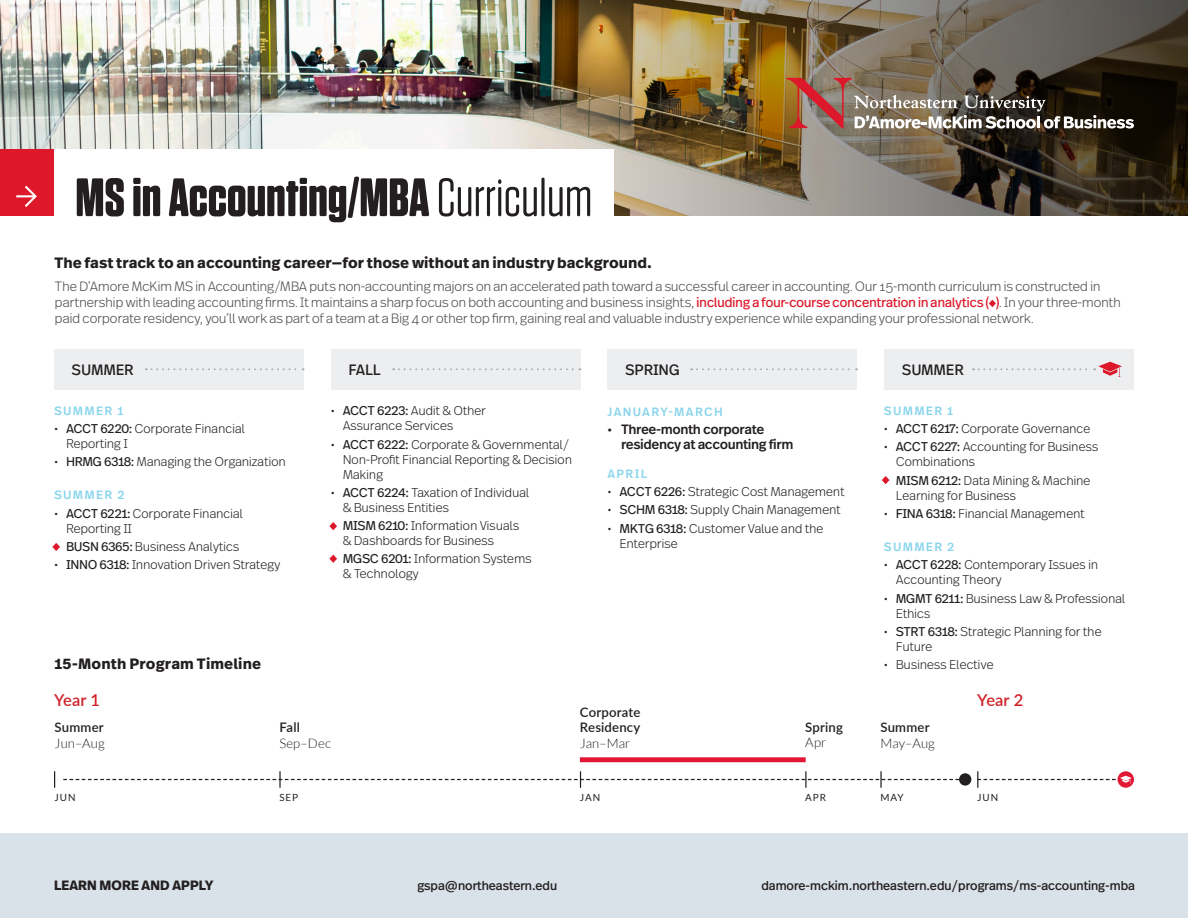
<style>
.page{position:relative;width:1188px;height:918px;background:#fff}
.page>*{position:absolute;margin:0;border:0;box-sizing:border-box;transform-origin:0 0}
.t1{font:700 54px "Tungsten Rounded";color:#231f20}
.t2{font:600 16.5px "Lato";letter-spacing:.005em;color:#d0232a}
.t3{font:700 15px "Real Text Pro";color:#231f20}
.t4{font:15px "Real Text Pro";letter-spacing:-.015em;color:#231f20}
.t5{font:300 13.5px/16.2px "Real Text Pro";letter-spacing:-.04em;color:#4c4c4c}
.t6{font:500 13.5px/15px "Real Text Pro";letter-spacing:-.03em;color:#231f20}
.header_black{font:700 13.5px "Real Head Pro";letter-spacing:.01em;color:#231f20}
.t7{font:600 13.2px/14.9px "Lato";letter-spacing:.015em;color:#231f20}
.t8{font:300 13.2px "Lato";letter-spacing:.005em;color:#231f20}
.t9{font:300 12.75px/15px "Real Text Pro";letter-spacing:-.03em;color:#231f20}
.body{font:12.75px "Real Head Pro";color:#231f20}
.t10{font:500 12px "Real Text Pro";letter-spacing:.11em;color:#88d5ed}
.t11{font:9.9px "Lato";letter-spacing:.095em;color:#231f20}
.s1{font-weight:400}
.s2{font-weight:400;color:#dc182a}
</style>
<div class="page">
<div style="left:0;top:834px;width:1188px;height:84px;background:#d9e1e9"></div>
<img style="left:0;top:0;width:446px;height:150px">
<img style="left:446px;top:0;width:742px;height:216px">
<div style="left:54px;top:150px;width:559px;height:69px;background:#fff"></div>
<div style="left:0;top:150px;width:54px;height:66px;background:#dc182a"></div>
<svg style="left:16px;top:186px;width:21px;height:21px"></svg>
<svg style="left:786px;top:78px;width:348px;height:51px;background:#715d52"></svg>
<div style="left:54px;top:349px;width:250px;height:40px;background:#edeef0"></div>
<div style="left:331px;top:349px;width:249px;height:40px;background:#edeef0"></div>
<div style="left:608px;top:349px;width:249px;height:40px;background:#edeef0"></div>
<div style="left:884px;top:349px;width:250px;height:40px;background:#edeef0"></div>
<svg style="left:52px;top:543px;width:8px;height:8px"></svg>
<svg style="left:329px;top:522px;width:8px;height:8px"></svg>
<svg style="left:329px;top:555px;width:8px;height:8px"></svg>
<svg style="left:882px;top:476px;width:8px;height:8px"></svg>
<svg style="left:146px;top:368px;width:158px;height:2px"></svg>
<svg style="left:393px;top:368px;width:187px;height:2px"></svg>
<svg style="left:691px;top:368px;width:166px;height:2px"></svg>
<svg style="left:973px;top:362px;width:149px;height:15px"></svg>
<svg style="left:63px;top:771px;width:900px;height:17px"></svg>
<svg style="left:54px;top:771px;width:1px;height:17px"></svg>
<div style="left:580px;top:757px;width:226px;height:5px;background:#e21736"></div>
<div style="left:959px;top:773px;width:12px;height:13px;background:#231f20;border-radius:50%"></div>
<svg style="left:977px;top:771px;width:157px;height:17px"></svg>
<p class="t1" style="left:75px;top:168px;width:518px">MS in Accounting/MBA <span class="s1">Curriculum</span></p>
<p class="t3" style="left:55px;top:251px;width:599px">The fast track to an accounting career—for those without an industry background.</p>
<p class="t5" style="left:55px;top:277px;width:1068px">The D’Amore McKim MS in Accounting/MBA puts non-accounting majors on an accelerated path toward a successful career in accounting. Our 15-month curriculum is constructed in partnership with leading accounting firms. It maintains a sharp focus on both accounting and business insights, <span class="s2">including a four-course concentration in analytics (◆)</span>. In your three-month paid corporate residency, you’ll work as part of a team at a Big 4 or other top firm, gaining real and valuable industry experience while expanding your professional network.</p>
<p class="t4" style="left:72px;top:360px;width:64px">SUMMER</p>
<p class="t4" style="left:348px;top:360px;width:34px">FALL</p>
<p class="t4" style="left:625px;top:360px;width:56px">SPRING</p>
<p class="t4" style="left:902px;top:360px;width:64px">SUMMER</p>
<p class="t10" style="left:54px;top:402px;width:71px">SUMMER 1</p>
<p class="t9" style="left:66px;top:420px;width:181px;text-indent:-12px">• <span class="s1">ACCT 6220:</span> Corporate Financial<br>Reporting I</p>
<p class="t9" style="left:54px;top:454px;width:234px">• <span class="s1">HRMG 6318:</span> Managing the Organization</p>
<p class="t10" style="left:54px;top:487px;width:72px">SUMMER 2</p>
<p class="t9" style="left:66px;top:505px;width:179px;text-indent:-12px">• <span class="s1">ACCT 6221:</span> Corporate Financial<br>Reporting II</p>
<p class="t9" style="left:54px;top:538px;width:187px">• <span class="s1">BUSN 6365:</span> Business Analytics</p>
<p class="t9" style="left:54px;top:557px;width:228px">• <span class="s1">INNO 6318:</span> Innovation Driven Strategy</p>
<p class="t9" style="left:343px;top:403px;width:145px;text-indent:-12px">• <span class="s1">ACCT 6223:</span> Audit &amp; Other<br>Assurance Services</p>
<p class="t9" style="left:343px;top:436px;width:231px;text-indent:-12px">• <span class="s1">ACCT 6222:</span> Corporate &amp; Governmental/<br>Non-Profit Financial Reporting &amp; Decision<br>Making</p>
<p class="t9" style="left:343px;top:484px;width:188px;text-indent:-12px">• <span class="s1">ACCT 6224:</span> Taxation of Individual &amp; Business Entities</p>
<p class="t9" style="left:343px;top:517px;width:178px;text-indent:-12px">• <span class="s1">MISM 6210:</span> Information Visuals &amp; Dashboards for Business</p>
<p class="t9" style="left:343px;top:551px;width:191px;text-indent:-12px">• <span class="s1">MGSC 6201:</span> Information Systems &amp; Technology</p>
<p class="t10" style="left:884px;top:402px;width:71px">SUMMER 1</p>
<p class="t9" style="left:884px;top:421px;width:208px">• <span class="s1">ACCT 6217:</span> Corporate Governance</p>
<p class="t9" style="left:896px;top:439px;width:204px;text-indent:-12px">• <span class="s1">ACCT 6227:</span> Accounting for Business<br>Combinations</p>
<p class="t9" style="left:896px;top:472px;width:196px;text-indent:-12px">• <span class="s1">MISM 6212:</span> Data Mining &amp; Machine<br>Learning for Business</p>
<p class="t9" style="left:884px;top:505px;width:203px">• <span class="s1">FINA 6318:</span> Financial Management</p>
<p class="t10" style="left:884px;top:539px;width:72px">SUMMER 2</p>
<p class="t9" style="left:896px;top:557px;width:204px;text-indent:-12px">• <span class="s1">ACCT 6228:</span> Contemporary Issues in<br>Accounting Theory</p>
<p class="t9" style="left:896px;top:590px;width:231px;text-indent:-12px">• <span class="s1">MGMT 6211:</span> Business Law &amp; Professional<br>Ethics</p>
<p class="t9" style="left:896px;top:623px;width:208px;text-indent:-12px">• <span class="s1">STRT 6318:</span> Strategic Planning for the<br>Future</p>
<p class="t9" style="left:884px;top:657px;width:111px">• Business Elective</p>
<p class="t10" style="left:608px;top:404px;width:117px">JANUARY-MARCH</p>
<p class="t6" style="left:621px;top:422px;width:174px;text-indent:-14px">• Three-month corporate residency at accounting firm</p>
<p class="t10" style="left:608px;top:465px;width:41px">APRIL</p>
<p class="t9" style="left:608px;top:484px;width:239px">• <span class="s1">ACCT 6226:</span> Strategic Cost Management</p>
<p class="t9" style="left:608px;top:502px;width:235px">• <span class="s1">SCHM 6318:</span> Supply Chain Management</p>
<p class="t9" style="left:620px;top:520px;width:206px;text-indent:-12px">• <span class="s1">MKTG 6318:</span> Customer Value and the<br>Enterprise</p>
<p class="t3" style="left:55px;top:652px;width:208px">15-Month Program Timeline</p>
<p class="t2" style="left:54px;top:688px;width:48px">Year 1</p>
<p class="t2" style="left:977px;top:688px;width:48px">Year 2</p>
<p class="t7" style="left:580px;top:704px;width:62px">Corporate<br>Residency</p>
<p class="t8" style="left:580px;top:736px;width:52px">Jan–Mar</p>
<p class="t7" style="left:279px;top:719px;width:22px">Fall</p>
<p class="t8" style="left:279px;top:736px;width:53px">Sep–Dec</p>
<p class="t7" style="left:805px;top:719px;width:39px">Spring</p>
<p class="t8" style="left:805px;top:736px;width:23px">Apr</p>
<p class="t7" style="left:55px;top:719px;width:51px">Summer</p>
<p class="t8" style="left:55px;top:736px;width:52px">Jun–Aug</p>
<p class="t7" style="left:880px;top:719px;width:51px">Summer</p>
<p class="t8" style="left:880px;top:736px;width:56px">May–Aug</p>
<p class="t11" style="left:55px;top:792px;width:22px">JUN</p>
<p class="t11" style="left:279px;top:792px;width:20px">SEP</p>
<p class="t11" style="left:580px;top:792px;width:22px">JAN</p>
<p class="t11" style="left:805px;top:792px;width:22px">APR</p>
<p class="t11" style="left:880px;top:792px;width:25px">MAY</p>
<p class="t11" style="left:977px;top:792px;width:22px">JUN</p>
<p class="header_black" style="left:54px;top:875px;width:161px">LEARN MORE AND APPLY</p>
<p class="body" style="left:417px;top:876px;width:141px">gspa@northeastern.edu</p>
<p class="body" style="left:761px;top:876px;width:375px">damore-mckim.northeastern.edu/programs/ms-accounting-mba</p>
</div>
